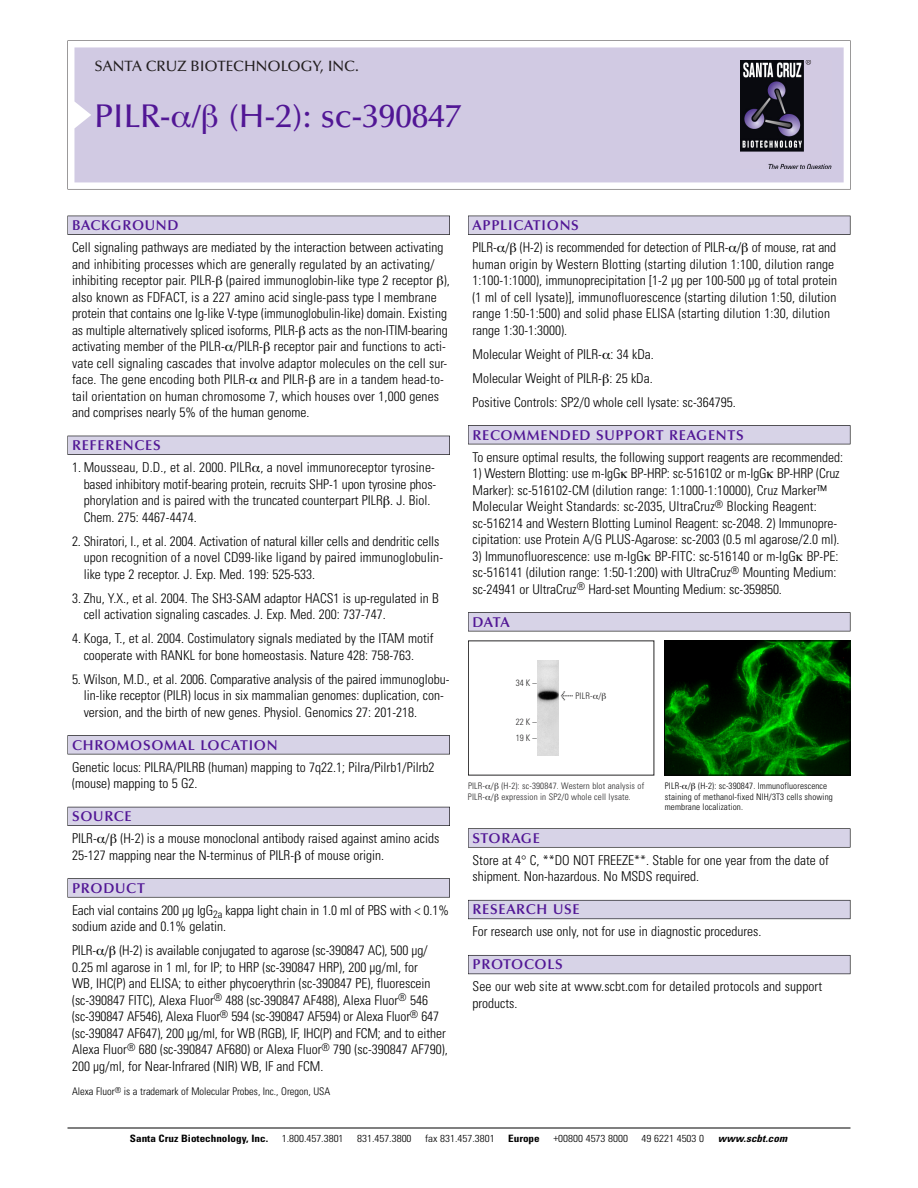
<style>
.page{position:relative;width:918px;height:1188px;background:#fff}
.page>*{position:absolute;margin:0;border:0;box-sizing:border-box;transform-origin:0 0}
.t1{font:500 33px "Optima";color:#511695}
.t2{font:500 15px "Optima";color:#231f20}
.t3{font:600 14.25px "Optima";letter-spacing:.05em;color:#511695}
.t4{font:300 condensed 13.5px/16.5px "Univers";color:#000}
.t5{font:300 condensed 10.5px "Univers";color:#000}
.t6{font:300 condensed 10.2px "Univers";color:#000;scale:1.1 1}
.t7{font:700 condensed 10.2px "Univers";color:#000;scale:1.1 1}
.t8{font:italic 700 condensed 10.2px "Univers";letter-spacing:.005em;color:#000;scale:1.1 1}
.t9{font:300 condensed 9px/10.5px "Univers";letter-spacing:.015em;color:#000}
.t10{font:9px/10.5px "Univers Condensed Light+TDGZEU";letter-spacing:.015em;color:#272627}
.s1{font-family:"Meta Plus Book Roman+VUHNAW";font-size:10.5px}
</style>
<div class="page">
<svg style="left:68px;top:40px;width:783px;height:149px"></svg>
<div style="left:74px;top:47px;width:770px;height:135px;background:#d1cae3"></div>
<img style="left:741px;top:60px;width:90px;height:108px">
<div style="left:68px;top:216px;width:382px;height:19px;background:#525155"></div>
<div style="left:68px;top:216px;width:381px;height:18px;background:#d7d3e7"></div>
<div style="left:68px;top:436px;width:382px;height:19px;background:#515055"></div>
<div style="left:68px;top:436px;width:381px;height:18px;background:#d7d3e7"></div>
<div style="left:68px;top:735px;width:382px;height:19px;background:#545357"></div>
<div style="left:68px;top:736px;width:381px;height:18px;background:#d7d3e7"></div>
<div style="left:68px;top:807px;width:382px;height:19px;background:#54535a"></div>
<div style="left:68px;top:807px;width:381px;height:18px;background:#d7d3e7"></div>
<svg style="left:68px;top:878px;width:382px;height:20px"></svg>
<div style="left:68px;top:879px;width:381px;height:18px;background:#d7d3e7"></div>
<div style="left:468px;top:216px;width:382px;height:19px;background:#525155"></div>
<div style="left:468px;top:216px;width:382px;height:18px;background:#d7d3e7"></div>
<div style="left:468px;top:425px;width:382px;height:19px;background:#525155"></div>
<div style="left:468px;top:426px;width:382px;height:18px;background:#d7d3e7"></div>
<div style="left:468px;top:612px;width:382px;height:19px;background:#545357"></div>
<div style="left:468px;top:613px;width:382px;height:18px;background:#d7d3e7"></div>
<div style="left:468px;top:828px;width:382px;height:20px;background:#666667"></div>
<div style="left:468px;top:829px;width:382px;height:18px;background:#d7d3e7"></div>
<div style="left:468px;top:900px;width:382px;height:19px;background:#66646d"></div>
<div style="left:468px;top:901px;width:382px;height:18px;background:#d7d3e7"></div>
<div style="left:468px;top:955px;width:382px;height:19px;background:#5b5961"></div>
<div style="left:468px;top:956px;width:382px;height:18px;background:#d7d3e7"></div>
<hr style="left:68px;top:1128px;width:782px;height:1px;background:#000">
<img style="left:538px;top:661px;width:21px;height:95px">
<img style="left:666px;top:642px;width:182px;height:132px">
<div style="left:664px;top:640px;width:186px;height:136px;border:1px solid #000"></div>
<svg style="left:172px;top:112px;width:19px;height:16px"></svg>
<svg style="left:203px;top:105px;width:14px;height:29px"></svg>
<p class="t2" style="left:94px;top:61px;width:266px">SANTA CRUZ BIOTECHNOLOGY, INC.</p>
<h1 class="t1" style="left:94px;top:103px;width:368px">PILR- / (H-2): sc-390847</h1>
<p class="t3" style="left:72px;top:219px;width:108px">BACKGROUND</p>
<p class="t4" style="left:72px;top:240px;width:379px">Cell signaling pathways are mediated by the interaction between activating and inhibiting processes which are generally regulated by an activating/ inhibiting receptor pair. PILR- (paired immunoglobin-like type 2 receptor ), also known as FDFACT, is a 227 amino acid single-pass type I membrane protein that contains one Ig-like V-type (immunoglobulin-like) domain. Existing as multiple alternatively spliced isoforms, PILR- acts as the non-ITIM-bearing activating member of the PILR- /PILR- receptor pair and functions to acti&shy;vate cell signaling cascades that involve adaptor molecules on the cell sur&shy;face. The gene encoding both PILR- and PILR- are in a tandem head-to&shy;tail orientation on human chromosome 7, which houses over 1,000 genes and comprises nearly 5% of the human genome.</p>
<p class="t3" style="left:72px;top:440px;width:90px">REFERENCES</p>
<p class="t4" style="left:84px;top:460px;width:354px;text-indent:-12px">1. Mousseau, D.D., et al. 2000. PILR , a novel immunoreceptor tyrosine&shy;based inhibitory motif-bearing protein, recruits SHP-1 upon tyrosine phos&shy;phorylation and is paired with the truncated counterpart PILR . J. Biol.<br>Chem. 275: 4467-4474.</p>
<p class="t4" style="left:84px;top:534px;width:361px;text-indent:-12px">2. Shiratori, I., et al. 2004. Activation of natural killer cells and dendritic cells upon recognition of a novel CD99-like ligand by paired immunoglobulin&shy;like type 2 receptor. J. Exp. Med. 199: 525-533.</p>
<p class="t4" style="left:84px;top:591px;width:357px;text-indent:-12px">3. Zhu, Y.X., et al. 2004. The SH3-SAM adaptor HACS1 is up-regulated in B cell activation signaling cascades. J. Exp. Med. 200: 737-747.</p>
<p class="t4" style="left:72px;top:631px;width:363px;text-align:center">4. Koga, T., et al. 2004. Costimulatory signals mediated by the ITAM motif cooperate with RANKL for bone homeostasis. Nature 428: 758-763.</p>
<p class="t4" style="left:84px;top:672px;width:367px;text-indent:-12px">5. Wilson, M.D., et al. 2006. Comparative analysis of the paired immunoglobu&shy;lin-like receptor (PILR) locus in six mammalian genomes: duplication, con&shy;version, and the birth of new genes. Physiol. Genomics 27: 201-218.</p>
<p class="t3" style="left:72px;top:739px;width:207px">CHROMOSOMAL LOCATION</p>
<p class="t4" style="left:72px;top:760px;width:364px">Genetic locus: PILRA/PILRB (human) mapping to 7q22.1; Pilra/Pilrb1/Pilrb2 (mouse) mapping to 5 G2.</p>
<p class="t3" style="left:72px;top:811px;width:61px">SOURCE</p>
<p class="t4" style="left:72px;top:831px;width:369px">PILR- / (H-2) is a mouse monoclonal antibody raised against amino acids<br>25-127 mapping near the N-terminus of PILR- of mouse origin.</p>
<p class="t3" style="left:72px;top:882px;width:74px">PRODUCT</p>
<p class="t4" style="left:72px;top:903px;width:379px">Each vial contains 200 µg IgG<sub>2a</sub> kappa light chain in 1.0 ml of PBS with &lt; 0.1% sodium azide and 0.1% gelatin.</p>
<p class="t4" style="left:72px;top:943px;width:377px">PILR- / (H-2) is available conjugated to agarose (sc-390847 AC), 500 µg/ 0.25 ml agarose in 1 ml, for IP; to HRP (sc-390847 HRP), 200 µg/ml, for<br>WB, IHC(P) and ELISA; to either phycoerythrin (sc-390847 PE), fluorescein (sc-390847 FITC), Alexa Fluor<sup>®</sup> 488 (sc-390847 AF488), Alexa Fluor<sup>®</sup> 546 (sc-390847 AF546), Alexa Fluor<sup>®</sup> 594 (sc-390847 AF594) or Alexa Fluor<sup>®</sup> 647 (sc-390847 AF647), 200 µg/ml, for WB (RGB), IF, IHC(P) and FCM; and to either Alexa Fluor<sup>®</sup> 680 (sc-390847 AF680) or Alexa Fluor<sup>®</sup> 790 (sc-390847 AF790), 200 µg/ml, for Near-Infrared (NIR) WB, IF and FCM.</p>
<p class="t5" style="left:72px;top:1087px;width:260px">Alexa Fluor<sup>®</sup> is a trademark of Molecular Probes, Inc., Oregon, USA</p>
<p class="t3" style="left:473px;top:219px;width:108px">APPLICATIONS</p>
<p class="t4" style="left:473px;top:240px;width:366px">PILR- / (H-2) is recommended for detection of PILR- / of mouse, rat and human origin by Western Blotting (starting dilution 1:100, dilution range 1:100-1:1000), immunoprecipitation [1-2 µg per 100-500 µg of total protein (1 ml of cell lysate)], immunofluorescence (starting dilution 1:50, dilution range 1:50-1:500) and solid phase ELISA (starting dilution 1:30, dilution range 1:30-1:3000).</p>
<p class="t4" style="left:473px;top:343px;width:265px;line-height:24px">Molecular Weight of PILR- : 34 kDa.<br>Molecular Weight of PILR- : 25 kDa.<br>Positive Controls: SP2/0 whole cell lysate: sc-364795.</p>
<p class="t3" style="left:473px;top:429px;width:273px">RECOMMENDED SUPPORT REAGENTS</p>
<p class="t4" style="left:473px;top:450px;width:372px">To ensure optimal results, the following support reagents are recommended:</p>
<p class="t4" style="left:473px;top:466px;width:369px">1) Western Blotting: use m-IgG BP-HRP: sc-516102 or m-IgG BP-HRP (Cruz Marker): sc-516102-CM (dilution range: 1:1000-1:10000), Cruz Marker™ Molecular Weight Standards: sc-2035, UltraCruz<sup>®</sup> Blocking Reagent: sc-516214 and Western Blotting Luminol Reagent: sc-2048. 2) Immunopre&shy;cipitation: use Protein A/G PLUS-Agarose: sc-2003 (0.5 ml agarose/2.0 ml).</p>
<p class="t4" style="left:473px;top:549px;width:368px">3) Immunofluorescence: use m-IgG BP-FITC: sc-516140 or m-IgG BP-PE: sc-516141 (dilution range: 1:50-1:200) with UltraCruz<sup>®</sup> Mounting Medium: sc-24941 or UltraCruz<sup>®</sup> Hard-set Mounting Medium: sc-359850.</p>
<p class="t3" style="left:473px;top:616px;width:39px">DATA</p>
<p class="t10" style="left:516px;top:679px;width:22px">34K–</p>
<p class="t10" style="left:516px;top:715px;width:22px;line-height:15.8px">22K–<br>19K–</p>
<p class="t10" style="left:561px;top:692px;width:42px"><span class="s1">&lt;</span> PILR- /</p>
<p class="t10" style="left:468px;top:782px;width:178px">PILR- / (H-2): sc-390847. Western blot analysis of<br>PILR- / expression in SP2/0 whole cell lysate.</p>
<p class="t9" style="left:665px;top:782px;width:169px">PILR- / (H-2): sc-390847. Immunofluorescence staining of methanol-fixed NIH/3T3 cells showing membrane localization.</p>
<p class="t3" style="left:473px;top:832px;width:69px">STORAGE</p>
<p class="t4" style="left:473px;top:853px;width:358px">Store at 4° C, **DO NOT FREEZE**. Stable for one year from the date of shipment. Non-hazardous. No MSDS required.</p>
<p class="t3" style="left:473px;top:904px;width:109px">RESEARCH USE</p>
<p class="t4" style="left:473px;top:925px;width:290px">For research use only, not for use in diagnostic procedures.</p>
<p class="t3" style="left:473px;top:959px;width:92px">PROTOCOLS</p>
<p class="t4" style="left:473px;top:980px;width:351px">See our web site at www.scbt.com for detailed protocols and support products.</p>
<p class="t7" style="left:130px;top:1135px;width:127px">Santa Cruz Biotechnology, Inc.</p>
<p class="t6" style="left:282px;top:1135px;width:58px">1.800.457.3801</p>
<p class="t6" style="left:357px;top:1135px;width:51px">831.457.3800</p>
<p class="t6" style="left:425px;top:1135px;width:65px">fax 831.457.3801</p>
<p class="t7" style="left:508px;top:1135px;width:30px">Europe</p>
<p class="t6" style="left:553px;top:1135px;width:69px">+00800 4573 8000</p>
<p class="t6" style="left:642px;top:1135px;width:58px">49 6221 4503 0</p>
<p class="t8" style="left:718px;top:1135px;width:64px">www.scbt.com</p>
</div>
